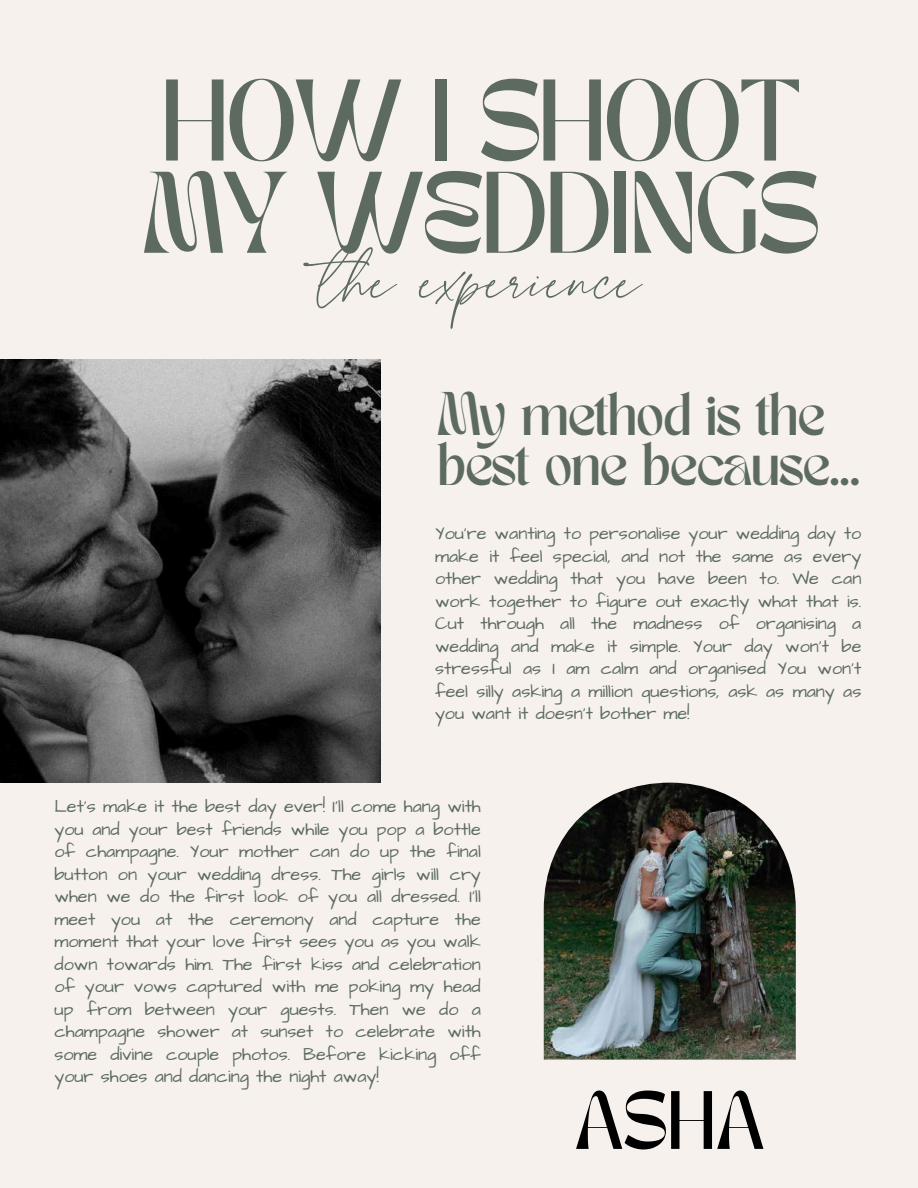
<style>
.page{position:relative;width:918px;height:1188px;background:#f6f1ec}
.page>*{position:absolute;margin:0;border:0;box-sizing:border-box;transform-origin:0 0}
.t1{font:100.95px "La Luxes Script";color:#5c6b5e}
.t2{font:81px/92.2px "TANMERINGUE";letter-spacing:-.035em;color:#5c6b5e}
.t3{font:57.75px "TANMERINGUE";color:#000}
.t4{font:43.05px/49.5px "TANMERINGUE";letter-spacing:-.035em;color:#5c6b5e}
.t5{font:18px/22.5px "Architects Daughter";color:#5c6b5e;text-align:justify}
</style>
<div class="page">
<img style="left:0;top:360px;width:380px;height:423px">
<img style="left:544px;top:783px;width:252px;height:277px">
<h2 class="t2" style="left:142px;top:87px;width:679px">HOW I SHOOT<br>MY WEDDINGS</h2>
<h1 class="t1" style="left:320px;top:247px;width:323px">the experience</h1>
<h3 class="t4" style="left:437px;top:396px;width:425px">My method is the best one because...</h3>
<p class="t5" style="left:435px;top:523px;width:428px">You're wanting to personalise your wedding day to make it feel special, and not the same as every other wedding that you have been to. We can work together to figure out exactly what that is.<br>Cut through all the madness of organising a wedding and make it simple. Your day won't be stressful as I am calm and organised You won't feel silly asking a million questions, ask as many as you want it doesn't bother me!</p>
<p class="t5" style="left:55px;top:796px;width:428px">Let's make it the best day ever! I'll come hang with you and your best friends while you pop a bottle of champagne. Your mother can do up the final button on your wedding dress. The girls will cry when we do the first look of you all dressed. I'll meet you at the ceremony and capture the moment that your love first sees you as you walk down towards him. The first kiss and celebration of your vows captured with me poking my head up from between your guests. Then we do a champagne shower at sunset to celebrate with some divine couple photos. Before kicking off your shoes and dancing the night away!</p>
<h3 class="t3" style="left:575px;top:1091px;width:191px">ASHA</h3>
</div>
